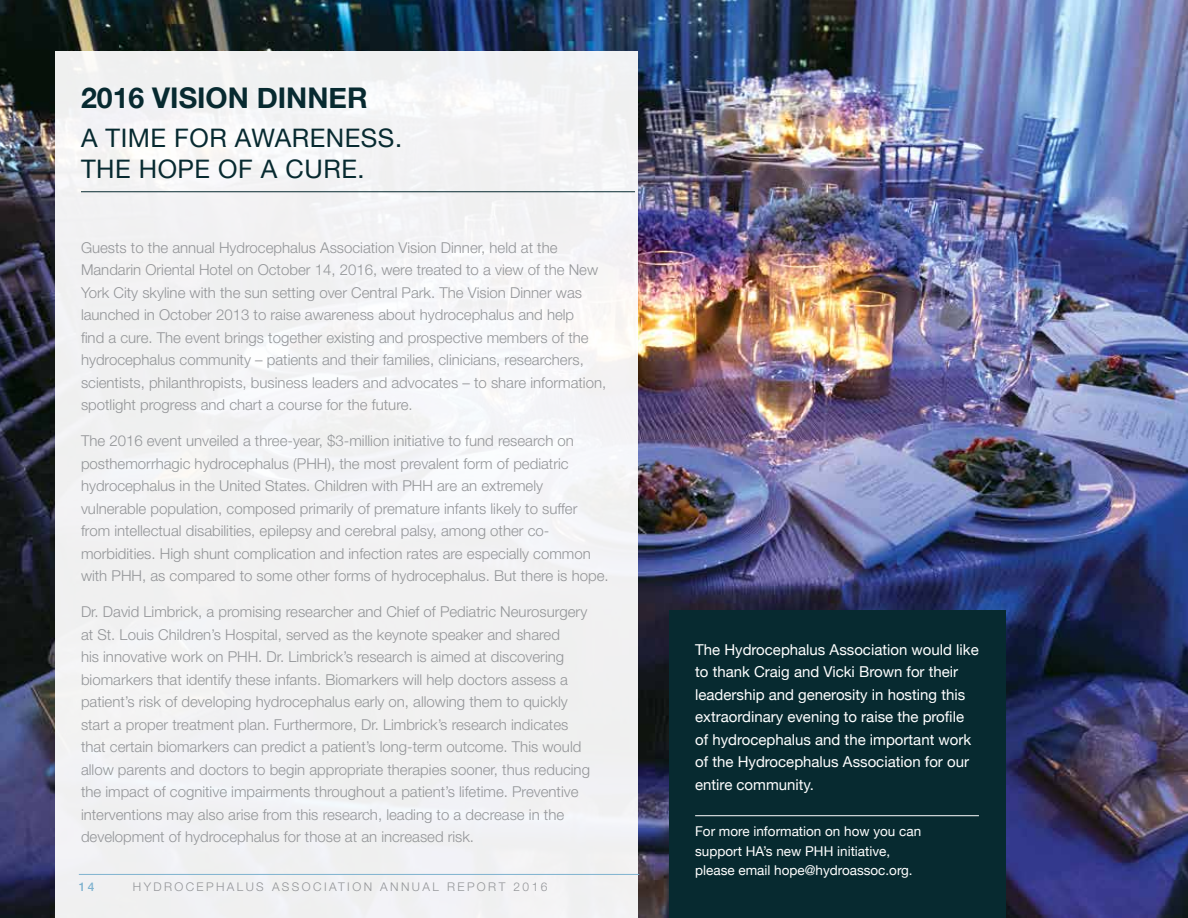
<style>
.page{position:relative;width:1188px;height:918px;background:#fff}
.page>*{position:absolute;margin:0;border:0;box-sizing:border-box;transform-origin:0 0}
.t1{font:700 28.5px "Helvetica Neue";color:#072a30}
.t2{font:25.5px/30.6px "Helvetica Neue";letter-spacing:.02em;color:#072a30}
.t3{font:300 15px/22.5px "Helvetica Neue";color:#939598}
.t4{font:15px/22.5px "Helvetica Neue";color:#fff}
.t5{font:13.5px/19.5px "Helvetica Neue";color:#fff}
.t6{font:300 12px "Helvetica Neue";letter-spacing:.2em;color:#939598}
.t7{font:300 12px "Helvetica Neue";color:#7eb2cf}
.t8{font:500 12px "Helvetica Neue";color:#7eb2cf}
</style>
<div class="page">
<img style="left:0;top:0;width:1188px;height:918px">
<div style="left:55px;top:51px;width:582px;height:867px;background:#f1f1f3"></div>
<hr style="left:81px;top:191px;width:554px;height:1px;background:#072a30">
<hr style="left:79px;top:874px;width:560px;height:1px;background:#7eb2cf">
<div style="left:670px;top:610px;width:336px;height:308px;background:#072a30"></div>
<hr style="left:695px;top:815px;width:284px;height:1px;background:#fff">
<h1 class="t1" style="left:81px;top:76px;width:288px">2016 VISION DINNER</h1>
<h2 class="t2" style="left:81px;top:124px;width:323px">A TIME FOR AWARENESS.<br>THE HOPE OF A CURE.</h2>
<p class="t3" style="left:81px;top:236px;width:527px">Guests to the annual Hydrocephalus Association Vision Dinner, held at the Mandarin Oriental Hotel on October 14, 2016, were treated to a view of the New York City skyline with the sun setting over Central Park. The Vision Dinner was launched in October 2013 to raise awareness about hydrocephalus and help<br>find a cure. The event brings together existing and prospective members of the hydrocephalus community – patients and their families, clinicians, researchers, scientists, philanthropists, business leaders and advocates – to share information, spotlight progress and chart a course for the future.</p>
<p class="t3" style="left:81px;top:429px;width:529px">The 2016 event unveiled a three-year, $3-million initiative to fund research on posthemorrhagic hydrocephalus (PHH), the most prevalent form of pediatric hydrocephalus in the United States. Children with PHH are an extremely vulnerable population, composed primarily of premature infants likely to suffer from intellectual disabilities, epilepsy and cerebral palsy, among other co&shy;morbidities. High shunt complication and infection rates are especially common with PHH, as compared to some other forms of hydrocephalus. But there is hope.</p>
<p class="t3" style="left:81px;top:600px;width:511px">Dr. David Limbrick, a promising researcher and Chief of Pediatric Neurosurgery at St. Louis Children’s Hospital, served as the keynote speaker and shared<br>his innovative work on PHH. Dr. Limbrick’s research is aimed at discovering biomarkers that identify these infants. Biomarkers will help doctors assess a patient’s risk of developing hydrocephalus early on, allowing them to quickly start a proper treatment plan. Furthermore, Dr. Limbrick’s research indicates that certain biomarkers can predict a patient’s long-term outcome. This would allow parents and doctors to begin appropriate therapies sooner, thus reducing the impact of cognitive impairments throughout a patient’s lifetime. Preventive interventions may also arise from this research, leading to a decrease in the development of hydrocephalus for those at an increased risk.</p>
<p class="t8" style="left:79px;top:880px;width:17px">14</p>
<p class="t6" style="left:133px;top:879px;width:416px">HYDROCEPHALUS ASSOCIATION ANNUAL REPORT 2016</p>
<p class="t7" style="left:81px;top:879px;width:17px">14</p>
<p class="t6" style="left:135px;top:879px;width:416px">HYDROCEPHALUS ASSOCIATION ANNUAL REPORT 2016</p>
<p class="t4" style="left:695px;top:639px;width:285px">The Hydrocephalus Association would like to thank Craig and Vicki Brown for their leadership and generosity in hosting this extraordinary evening to raise the profile of hydrocephalus and the important work of the Hydrocephalus Association for our entire community.</p>
<p class="t5" style="left:695px;top:823px;width:228px">For more information on how you can support HA’s new PHH initiative, please email hope@hydroassoc.org.</p>
</div>
